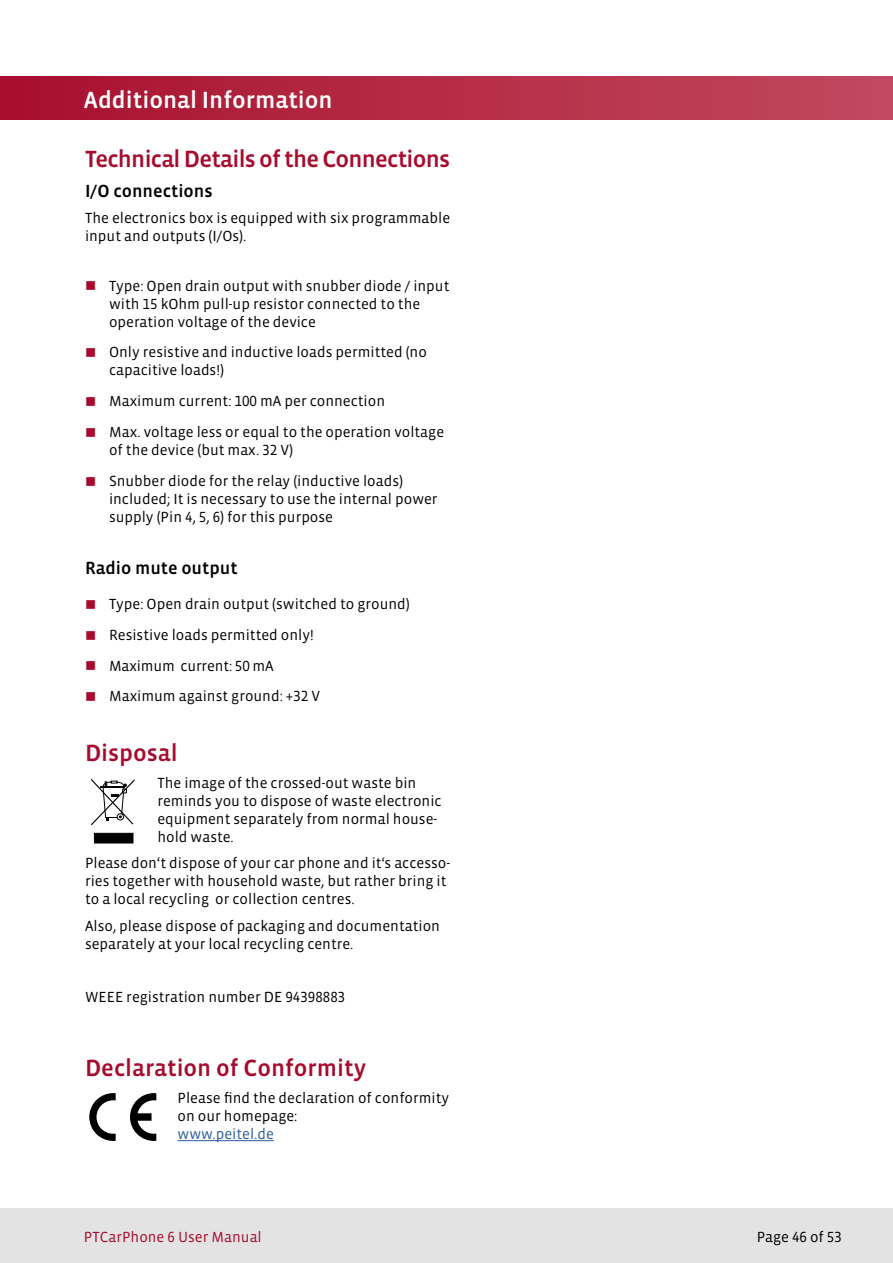
<style>
.page{position:relative;width:893px;height:1263px;background:#fff}
.page>*{position:absolute;margin:0;border:0;box-sizing:border-box;transform-origin:0 0}
.t1{font:24px "Vista Sans Med";letter-spacing:-.025em;color:#a70a2d}
.t2{font:24px "Vista Sans Med";color:#a70a2d}
.t3{font:24px "Vista Sans Med";color:#fff}
.t4{font:18px "Vista Sans Med";color:#000}
.t5{font:15px/18px "Vista Sans";color:#000}
.t6{font:15px "Vista Sans";color:#a70a2d}
.t7{font:15px "Vista Sans";color:#275b9b}
.s1{font-family:"Vista Sans Alt"}
</style>
<div class="page">
<div style="left:0;top:77px;width:893px;height:42px;background:linear-gradient(to right,#a8102d,#c1495f)"></div>
<div style="left:0;top:1209px;width:893px;height:54px;background:#e3e3e3"></div>
<hr style="left:178px;top:1140px;width:96px;height:1px;background:#275b9b">
<div style="left:94px;top:833px;width:39px;height:10px;background:#000;border:1px solid #000"></div>
<svg style="left:91px;top:778px;width:44px;height:47px"></svg>
<svg style="left:130px;top:1093px;width:26px;height:48px"></svg>
<svg style="left:89px;top:1093px;width:27px;height:48px"></svg>
<h1 class="t3" style="left:84px;top:87px;width:250px">Additional Information</h1>
<h1 class="t1" style="left:85px;top:146px;width:367px">Technical Details of the Connections</h1>
<p class="t4" style="left:85px;top:182px;width:129px">I/O connections</p>
<p class="t5" style="left:85px;top:210px;width:367px">The electronics box is equipped with six programmable input and outputs (I/Os).</p>
<p class="t5" style="left:109px;top:277px;width:342px">Type: Open drain output with snubber diode / input with <span class="s1">15</span> kOhm pull-up resistor connected to the operation voltage of the device</p>
<p class="t5" style="left:109px;top:344px;width:319px">Only resistive and inductive loads permitted (no capacitive loads!)</p>
<p class="t5" style="left:109px;top:386px;width:337px;line-height:30.8px">Maximum current: <span class="s1">100</span> mA per connection<br>Max. voltage less or equal to the operation voltage</p>
<p class="t5" style="left:109px;top:435px;width:295px;line-height:30.8px">of the device (but max. <span class="s1">32</span> V)<br>Snubber diode for the relay (inductive loads)</p>
<p class="t5" style="left:109px;top:490px;width:330px">included; It is necessary to use the internal power supply (Pin <span class="s1">4, 5, 6)</span> for this purpose</p>
<p class="t4" style="left:85px;top:559px;width:154px">Radio mute output</p>
<p class="t5" style="left:109px;top:589px;width:302px;line-height:30.8px">Type: Open drain output (switched to ground)<br>Resistive loads permitted only!<br>Maximum current: <span class="s1">50</span> mA<br>Maximum against ground: +<span class="s1">32</span> V</p>
<h1 class="t2" style="left:85px;top:741px;width:94px">Disposal</h1>
<p class="t5" style="left:157px;top:774px;width:286px">The image of the crossed-out waste bin reminds you to dispose of waste electronic equipment separately from normal house&shy;hold waste.</p>
<p class="t5" style="left:85px;top:854px;width:367px">Please don‘t dispose of your car phone and it‘s accesso&shy;ries together with household waste, but rather bring it to a local recycling or collection centres.</p>
<p class="t5" style="left:85px;top:917px;width:356px">Also, please dispose of packaging and documentation separately at your local recycling centre.</p>
<p class="t5" style="left:85px;top:988px;width:262px">WEEE registration number DE <span class="s1">94398883</span></p>
<h1 class="t2" style="left:85px;top:1056px;width:283px">Declaration of Conformity</h1>
<p class="t5" style="left:178px;top:1089px;width:273px">Please find the declaration of conformity on our homepage:</p>
<p class="t7" style="left:178px;top:1126px;width:98px">www.peitel.de</p>
<p class="t6" style="left:84px;top:1229px;width:179px">PTCarPhone <span class="s1">6</span> User Manual</p>
<p class="t5" style="left:757px;top:1228px;width:87px">Page <span class="s1">46</span> of <span class="s1">53</span></p>
</div>
